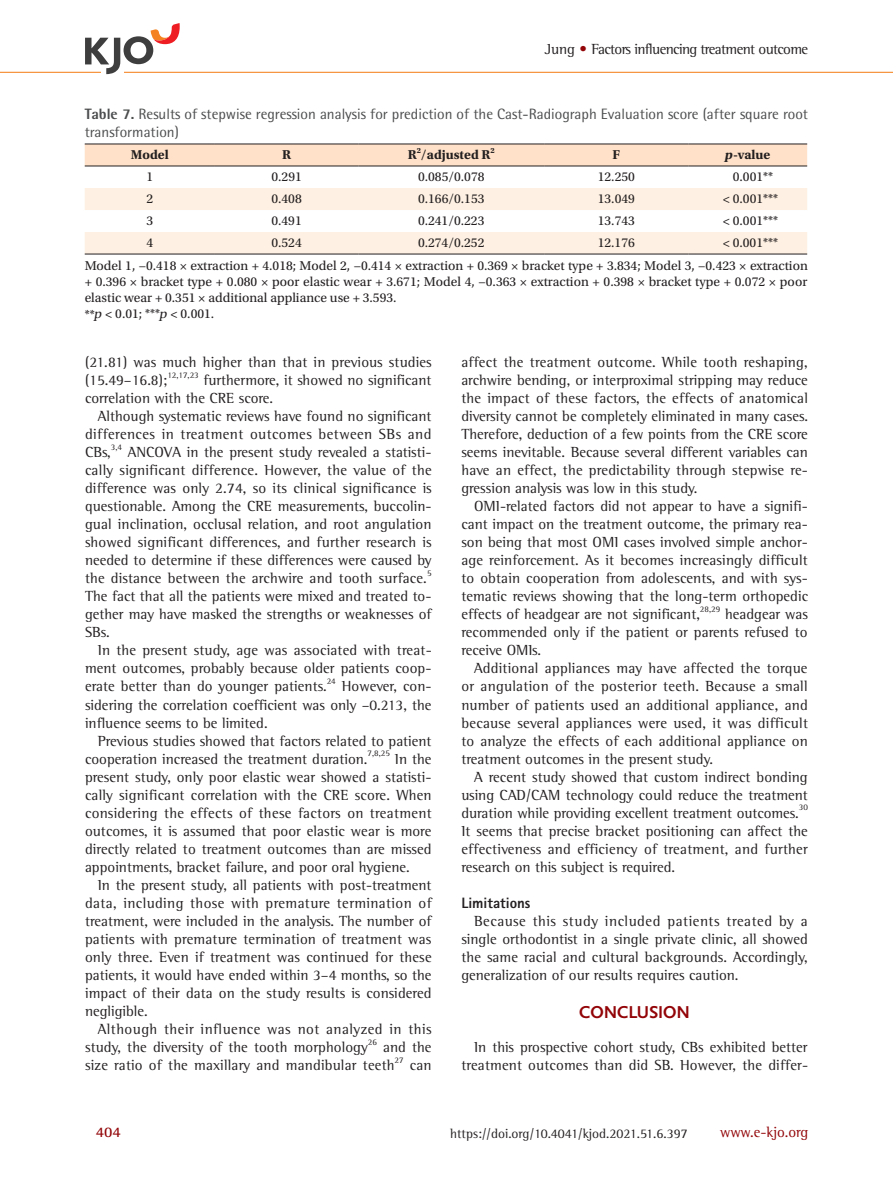
<style>
.page{position:relative;width:893px;height:1191px;background:#fff}
.page>*{position:absolute;margin:0;border:0;box-sizing:border-box;transform-origin:0 0}
.t1{font:700 18px "Nexus Sans";color:#920407}
.t2{font:15px/18px "Rotis Semi Serif Std";color:#231f20;text-align:justify}
.t3{font:15px/18px "Rotis Semi Sans Std";color:#4b4c4d}
.t4{font:15px/18px "Rotis Semi Serif Std";letter-spacing:.03em;color:#231f20}
.t5{font:15px "Rotis Semi Serif Std";letter-spacing:-.04em;color:#231f20}
.t6{font:15px "Rotis Semi Serif Std";color:#920407}
.t7{font:800 15px "Rotis Sans Serif Std";color:#231f20}
.t8{font:700 15px "Rotis Semi Serif Std";color:#920407}
.t9{font:13.5px/16.2px "Utopia Std";color:#231f20}
.t10{font:13.5px "Rotis Semi Serif Std";color:#231f20}
.t11{font:700 13.5px "Utopia Std";color:#231f20}
.t12{font:8.7px "Rotis Semi Serif Std";color:#231f20}
.t13{font:700 7.8px "Utopia Std";color:#231f20}
.s1{color:#920407}
.s2{font-weight:800}
.s3{font-style:italic}
</style>
<div class="page">
<hr style="left:0;top:72px;width:893px;height:1px;background:#f58220">
<svg style="left:85px;top:23px;width:95px;height:51px"></svg>
<div style="left:85px;top:145px;width:722px;height:21px;background:#fee1c8"></div>
<svg style="left:85px;top:188px;width:722px;height:66px;fill:#fef0e2"></svg>
<hr style="left:85px;top:144px;width:130px;height:1px;background:#231f20">
<hr style="left:215px;top:144px;width:143px;height:1px;background:#231f20">
<hr style="left:358px;top:144px;width:186px;height:1px;background:#231f20">
<hr style="left:544px;top:144px;width:145px;height:1px;background:#231f20">
<hr style="left:689px;top:144px;width:118px;height:1px;background:#231f20">
<hr style="left:85px;top:166px;width:130px;height:1px;background:#231f20">
<hr style="left:215px;top:166px;width:143px;height:1px;background:#231f20">
<hr style="left:358px;top:166px;width:186px;height:1px;background:#231f20">
<hr style="left:544px;top:166px;width:145px;height:1px;background:#231f20">
<hr style="left:689px;top:166px;width:118px;height:1px;background:#231f20">
<hr style="left:85px;top:254px;width:130px;height:1px;background:#231f20">
<hr style="left:215px;top:254px;width:143px;height:1px;background:#231f20">
<hr style="left:358px;top:254px;width:186px;height:1px;background:#231f20">
<hr style="left:544px;top:254px;width:145px;height:1px;background:#231f20">
<hr style="left:689px;top:254px;width:118px;height:1px;background:#231f20">
<p class="t5" style="left:545px;top:40px;width:265px">Jung <span class="s1">•</span> Factors influencing treatment outcome</p>
<p class="t3" style="left:85px;top:105px;width:725px"><span class="s2">Table 7.</span> Results of stepwise regression analysis for prediction of the Cast-Radiograph Evaluation score (after square root transformation)</p>
<p class="t11" style="left:131px;top:147px;width:39px">Model</p>
<p class="t11" style="left:282px;top:147px;width:10px">R</p>
<p class="t11" style="left:408px;top:147px;width:84px">R /adjusted R</p>
<p class="t13" style="left:417px;top:146px;width:6px">2</p>
<p class="t13" style="left:491px;top:146px;width:6px">2</p>
<p class="t11" style="left:613px;top:147px;width:9px">F</p>
<p class="t11" style="left:724px;top:147px;width:47px"><span class="s3">p</span>-value</p>
<p class="t9" style="left:146px;top:169px;width:8px">1</p>
<p class="t9" style="left:271px;top:169px;width:32px">0.291</p>
<p class="t9" style="left:418px;top:169px;width:68px">0.085/0.078</p>
<p class="t9" style="left:598px;top:169px;width:39px">12.250</p>
<p class="t9" style="left:733px;top:169px;width:42px">0.001**</p>
<p class="t9" style="left:146px;top:191px;width:8px">2</p>
<p class="t9" style="left:271px;top:191px;width:32px">0.408</p>
<p class="t9" style="left:418px;top:191px;width:68px">0.166/0.153</p>
<p class="t9" style="left:598px;top:191px;width:39px">13.049</p>
<p class="t9" style="left:723px;top:191px;width:57px">&lt; 0.001***</p>
<p class="t9" style="left:146px;top:213px;width:8px">3</p>
<p class="t9" style="left:271px;top:213px;width:32px">0.491</p>
<p class="t9" style="left:418px;top:213px;width:68px">0.241/0.223</p>
<p class="t9" style="left:598px;top:213px;width:39px">13.743</p>
<p class="t9" style="left:723px;top:213px;width:57px">&lt; 0.001***</p>
<p class="t9" style="left:146px;top:235px;width:8px">4</p>
<p class="t9" style="left:271px;top:235px;width:32px">0.524</p>
<p class="t9" style="left:418px;top:235px;width:68px">0.274/0.252</p>
<p class="t9" style="left:598px;top:235px;width:39px">12.176</p>
<p class="t9" style="left:85px;top:232px;width:725px;line-height:22.4px;text-indent:638px">&lt; 0.001***<br>Model 1, −0.418 × extraction + 4.018; Model 2, −0.414 × extraction + 0.369 × bracket type + 3.834; Model 3, −0.423 × extraction</p>
<p class="t9" style="left:85px;top:274px;width:724px">+ 0.396 × bracket type + 0.080 × poor elastic wear + 3.671; Model 4, −0.363 × extraction + 0.398 × bracket type + 0.072 × poor elastic wear + 0.351 × additional appliance use + 3.593.<br>**<span class="s3">p</span> &lt; 0.01; ***<span class="s3">p</span> &lt; 0.001.</p>
<p class="t2" style="left:85px;top:353px;width:348px">(21.81) was much higher than that in previous studies (15.49–16.8);</p>
<p class="t12" style="left:167px;top:370px;width:33px">12,17,23</p>
<p class="t2" style="left:85px;top:371px;width:348px;text-indent:118px">furthermore, it showed no significant correlation with the CRE score.</p>
<p class="t2" style="left:85px;top:407px;width:348px;text-indent:13px">Although systematic reviews have found no significant differences in treatment outcomes between SBs and CBs,</p>
<p class="t12" style="left:111px;top:442px;width:13px">3,4</p>
<p class="t2" style="left:85px;top:443px;width:348px;text-indent:43px">ANCOVA in the present study revealed a statisti&shy;cally significant difference. However, the value of the difference was only 2.74, so its clinical significance is questionable. Among the CRE measurements, buccolin&shy;gual inclination, occlusal relation, and root angulation showed significant differences, and further research is needed to determine if these differences were caused by the distance between the archwire and tooth surface.</p>
<p class="t12" style="left:427px;top:568px;width:6px">5</p>
<p class="t2" style="left:85px;top:587px;width:348px">The fact that all the patients were mixed and treated to&shy;gether may have masked the strengths or weaknesses of SBs.</p>
<p class="t2" style="left:85px;top:641px;width:348px;text-indent:13px">In the present study, age was associated with treat&shy;ment outcomes, probably because older patients coop&shy;erate better than do younger patients.</p>
<p class="t12" style="left:327px;top:676px;width:11px">24</p>
<p class="t2" style="left:85px;top:677px;width:348px;text-indent:257px">However, con&shy;sidering the correlation coefficient was only –0.213, the influence seems to be limited.</p>
<p class="t2" style="left:85px;top:731px;width:348px;text-indent:13px">Previous studies showed that factors related to patient cooperation increased the treatment duration.</p>
<p class="t12" style="left:368px;top:748px;width:24px">7,8,25</p>
<p class="t2" style="left:85px;top:749px;width:348px;text-indent:310px">In the present study, only poor elastic wear showed a statisti&shy;cally significant correlation with the CRE score. When considering the effects of these factors on treatment outcomes, it is assumed that poor elastic wear is more directly related to treatment outcomes than are missed appointments, bracket failure, and poor oral hygiene.</p>
<p class="t2" style="left:85px;top:875px;width:348px;text-indent:13px">In the present study, all patients with post-treatment data, including those with premature termination of treatment, were included in the analysis. The number of patients with premature termination of treatment was only three. Even if treatment was continued for these patients, it would have ended within 3–4 months, so the impact of their data on the study results is considered negligible.</p>
<p class="t4" style="left:85px;top:1019px;width:348px;text-indent:13px">Although their influence was not analyzed in this study, the diversity of the tooth morphology</p>
<p class="t12" style="left:368px;top:1036px;width:11px">26</p>
<p class="t2" style="left:85px;top:1037px;width:348px;text-indent:298px">and the size ratio of the maxillary and mandibular teeth</p>
<p class="t12" style="left:395px;top:1054px;width:11px">27</p>
<p class="t2" style="left:410px;top:1055px;width:23px">can</p>
<p class="t2" style="left:461px;top:353px;width:348px">affect the treatment outcome. While tooth reshaping, archwire bending, or interproximal stripping may reduce the impact of these factors, the effects of anatomical diversity cannot be completely eliminated in many cases.<br>Therefore, deduction of a few points from the CRE score seems inevitable. Because several different variables can have an effect, the predictability through stepwise re&shy;gression analysis was low in this study.</p>
<p class="t2" style="left:461px;top:497px;width:348px;text-indent:13px">OMI-related factors did not appear to have a signifi&shy;cant impact on the treatment outcome, the primary rea&shy;son being that most OMI cases involved simple anchor&shy;age reinforcement. As it becomes increasingly difficult to obtain cooperation from adolescents, and with sys&shy;tematic reviews showing that the long-term orthopedic effects of headgear are not significant,</p>
<p class="t12" style="left:700px;top:604px;width:22px">28,29</p>
<p class="t2" style="left:461px;top:605px;width:348px;text-indent:264px">headgear was recommended only if the patient or parents refused to receive OMIs.</p>
<p class="t2" style="left:461px;top:659px;width:348px;text-indent:13px">Additional appliances may have affected the torque or angulation of the posterior teeth. Because a small number of patients used an additional appliance, and because several appliances were used, it was difficult to analyze the effects of each additional appliance on treatment outcomes in the present study.</p>
<p class="t2" style="left:461px;top:767px;width:348px;text-indent:13px">A recent study showed that custom indirect bonding using CAD/CAM technology could reduce the treatment duration while providing excellent treatment outcomes.</p>
<p class="t12" style="left:799px;top:802px;width:11px">30</p>
<p class="t2" style="left:461px;top:821px;width:348px">It seems that precise bracket positioning can affect the effectiveness and efficiency of treatment, and further research on this subject is required.</p>
<p class="t7" style="left:461px;top:893px;width:71px">Limitations</p>
<p class="t2" style="left:461px;top:911px;width:348px;text-indent:13px">Because this study included patients treated by a single orthodontist in a single private clinic, all showed the same racial and cultural backgrounds. Accordingly, generalization of our results requires caution.</p>
<p class="t1" style="left:579px;top:1000px;width:112px">CONCLUSION</p>
<p class="t2" style="left:461px;top:1037px;width:348px;text-align:right">In this prospective cohort study, CBs exhibited better treatment outcomes than did SB. However, the differ-</p>
<p class="t8" style="left:96px;top:1122px;width:27px">404</p>
<p class="t10" style="left:450px;top:1125px;width:239px">https://doi.org/10.4041/kjod.2021.51.6.397</p>
<p class="t6" style="left:720px;top:1122px;width:90px">www.e-kjo.org</p>
</div>
